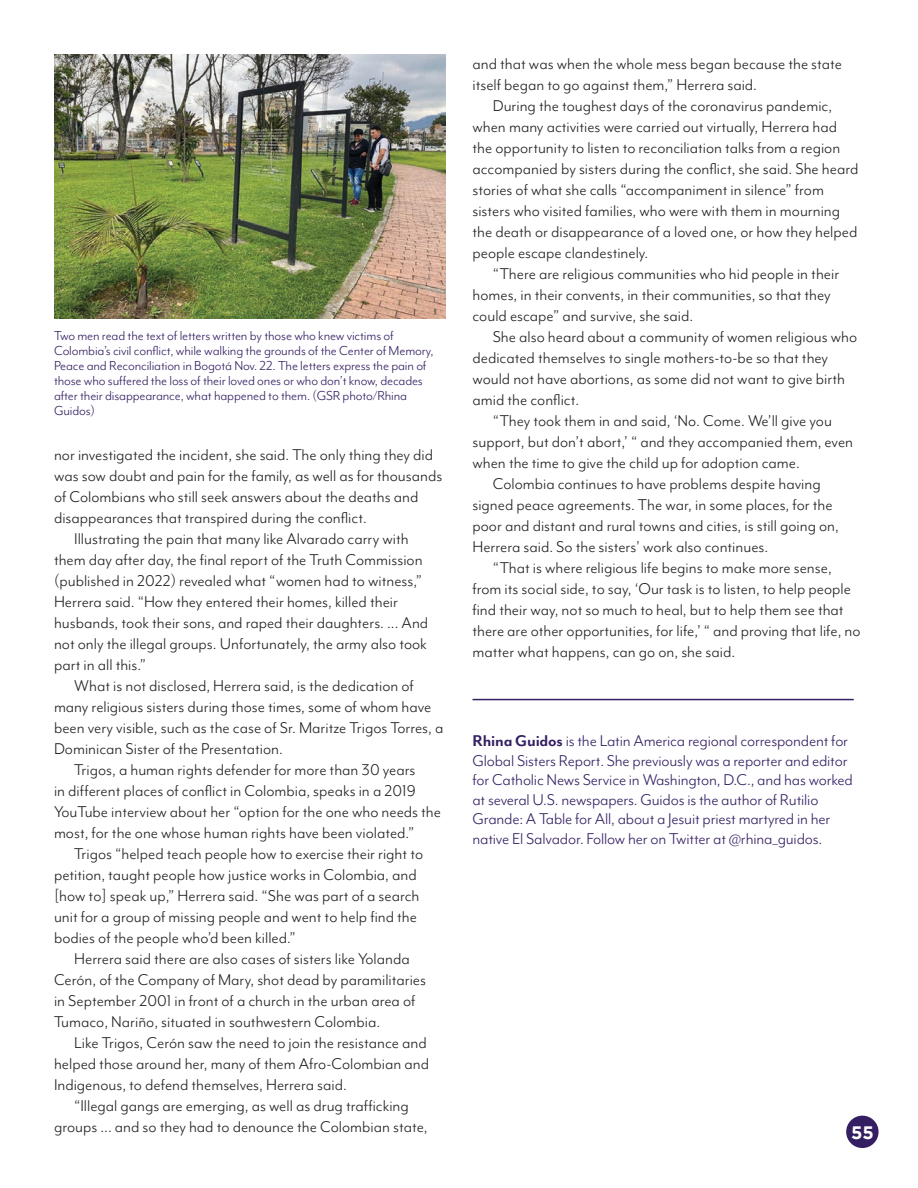
<style>
.page{position:relative;width:918px;height:1188px;background:#fff}
.page>*{position:absolute;margin:0;border:0;box-sizing:border-box;transform-origin:0 0}
.t1{font:18px/21px "Mr Eaves Mod OT";color:#231f20}
.t2{font:18px/19.5px "Mr Eaves Mod OT";letter-spacing:-.01em;color:#341f62}
.t3{font:700 18px "Gotham";color:#fff}
.t4{font:15px/15px "Mr Eaves Mod OT";letter-spacing:-.01em;color:#341f62}
.s1{font-weight:700}
</style>
<div class="page">
<div style="left:846px;top:1116px;width:33px;height:32px;background:#341f62;border-radius:50%"></div>
<hr style="left:472px;top:699px;width:382px;height:1px;background:#341f62">
<img style="left:54px;top:54px;width:392px;height:265px">
<p class="t4" style="left:54px;top:328px;width:381px">Two men read the text of letters written by those who knew victims of Colombia’s civil conflict, while walking the grounds of the Center of Memory, Peace and Reconciliation in Bogotá Nov. 22. The letters express the pain of those who suffered the loss of their loved ones or who don’t know, decades after their disappearance, what happened to them. (GSR photo/Rhina Guidos)</p>
<p class="t1" style="left:54px;top:444px;width:381px">nor investigated the incident, she said. The only thing they did</p>
<p class="t1" style="left:54px;top:465px;width:390px">was sow doubt and pain for the family, as well as for thousands</p>
<p class="t1" style="left:54px;top:486px;width:366px">of Colombians who still seek answers about the deaths and</p>
<p class="t1" style="left:54px;top:507px;width:314px">disappearances that transpired during the conflict.</p>
<p class="t1" style="left:74px;top:528px;width:336px">Illustrating the pain that many like Alvarado carry with</p>
<p class="t1" style="left:54px;top:549px;width:370px">them day after day, the final report of the Truth Commission</p>
<p class="t1" style="left:54px;top:570px;width:370px">(published in 2022) revealed what “women had to witness,”</p>
<p class="t1" style="left:54px;top:591px;width:345px">Herrera said. “How they entered their homes, killed their</p>
<p class="t1" style="left:54px;top:612px;width:376px">husbands, took their sons, and raped their daughters. ... And</p>
<p class="t1" style="left:54px;top:633px;width:374px">not only the illegal groups. Unfortunately, the army also took</p>
<p class="t1" style="left:54px;top:654px;width:94px">part in all this.”</p>
<p class="t1" style="left:74px;top:675px;width:341px">What is not disclosed, Herrera said, is the dedication of</p>
<p class="t1" style="left:54px;top:696px;width:379px">many religious sisters during those times, some of whom have</p>
<p class="t1" style="left:54px;top:717px;width:391px">been very visible, such as the case of Sr. Maritze Trigos Torres, a</p>
<p class="t1" style="left:54px;top:738px;width:230px">Dominican Sister of the Presentation.</p>
<p class="t1" style="left:74px;top:759px;width:343px">Trigos, a human rights defender for more than 30 years</p>
<p class="t1" style="left:54px;top:780px;width:363px">in different places of conflict in Colombia, speaks in a 2019</p>
<p class="t1" style="left:54px;top:801px;width:389px">YouTube interview about her “option for the one who needs the</p>
<p class="t1" style="left:54px;top:822px;width:362px">most, for the one whose human rights have been violated.”</p>
<p class="t1" style="left:74px;top:843px;width:350px">Trigos “helped teach people how to exercise their right to</p>
<p class="t1" style="left:54px;top:864px;width:364px">petition, taught people how justice works in Colombia, and</p>
<p class="t1" style="left:54px;top:885px;width:367px">[how to] speak up,” Herrera said. “She was part of a search</p>
<p class="t1" style="left:54px;top:906px;width:365px">unit for a group of missing people and went to help find the</p>
<p class="t1" style="left:54px;top:927px;width:243px">bodies of the people who’d been killed.”</p>
<p class="t1" style="left:74px;top:948px;width:337px">Herrera said there are also cases of sisters like Yolanda</p>
<p class="t1" style="left:54px;top:969px;width:374px">Cerón, of the Company of Mary, shot dead by paramilitaries</p>
<p class="t1" style="left:54px;top:990px;width:363px">in September 2001 in front of a church in the urban area of</p>
<p class="t1" style="left:54px;top:1011px;width:328px">Tumaco, Nariño, situated in southwestern Colombia.</p>
<p class="t1" style="left:74px;top:1032px;width:354px">Like Trigos, Cerón saw the need to join the resistance and</p>
<p class="t1" style="left:54px;top:1053px;width:377px">helped those around her, many of them Afro-Colombian and</p>
<p class="t1" style="left:54px;top:1074px;width:294px">Indigenous, to defend themselves, Herrera said.</p>
<p class="t1" style="left:74px;top:1095px;width:336px">“Illegal gangs are emerging, as well as drug trafficking</p>
<p class="t1" style="left:54px;top:1116px;width:375px">groups ... and so they had to denounce the Colombian state,</p>
<p class="t1" style="left:473px;top:53px;width:371px">and that was when the whole mess began because the state itself began to go against them,” Herrera said.</p>
<p class="t1" style="left:473px;top:95px;width:387px;text-indent:20px">During the toughest days of the coronavirus pandemic, when many activities were carried out virtually, Herrera had the opportunity to listen to reconciliation talks from a region accompanied by sisters during the conflict, she said. She heard stories of what she calls “accompaniment in silence” from sisters who visited families, who were with them in mourning the death or disappearance of a loved one, or how they helped people escape clandestinely.</p>
<p class="t1" style="left:473px;top:263px;width:368px;text-indent:20px">“There are religious communities who hid people in their homes, in their convents, in their communities, so that they could escape” and survive, she said.</p>
<p class="t1" style="left:473px;top:326px;width:386px;text-indent:20px">She also heard about a community of women religious who dedicated themselves to single mothers-to-be so that they would not have abortions, as some did not want to give birth amid the conflict.</p>
<p class="t1" style="left:493px;top:410px;width:341px">“They took them in and said, ‘No. Come. We’ll give you</p>
<p class="t1" style="left:473px;top:431px;width:382px">support, but don’t abort,’ “ and they accompanied them, even</p>
<p class="t1" style="left:473px;top:452px;width:329px">when the time to give the child up for adoption came.</p>
<p class="t1" style="left:493px;top:473px;width:330px">Colombia continues to have problems despite having</p>
<p class="t1" style="left:473px;top:494px;width:362px">signed peace agreements. The war, in some places, for the</p>
<p class="t1" style="left:473px;top:515px;width:368px">poor and distant and rural towns and cities, is still going on,</p>
<p class="t1" style="left:473px;top:536px;width:297px">Herrera said. So the sisters’ work also continues.</p>
<p class="t1" style="left:493px;top:557px;width:341px">“That is where religious life begins to make more sense,</p>
<p class="t1" style="left:473px;top:578px;width:380px">from its social side, to say, ‘Our task is to listen, to help people</p>
<p class="t1" style="left:473px;top:599px;width:373px">find their way, not so much to heal, but to help them see that</p>
<p class="t1" style="left:473px;top:620px;width:390px">there are other opportunities, for life,’ “ and proving that life, no</p>
<p class="t1" style="left:473px;top:641px;width:264px">matter what happens, can go on, she said.</p>
<p class="t2" style="left:472px;top:731px;width:382px"><span class="s1">Rhina Guidos</span> is the Latin America regional correspondent for Global Sisters Report. She previously was a reporter and editor for Catholic News Service in Washington, D.C., and has worked at several U.S. newspapers. Guidos is the author of Rutilio Grande: A Table for All, about a Jesuit priest martyred in her native El Salvador. Follow her on Twitter at @rhina_guidos.</p>
<p class="t3" style="left:851px;top:1122px;width:24px">55</p>
</div>
